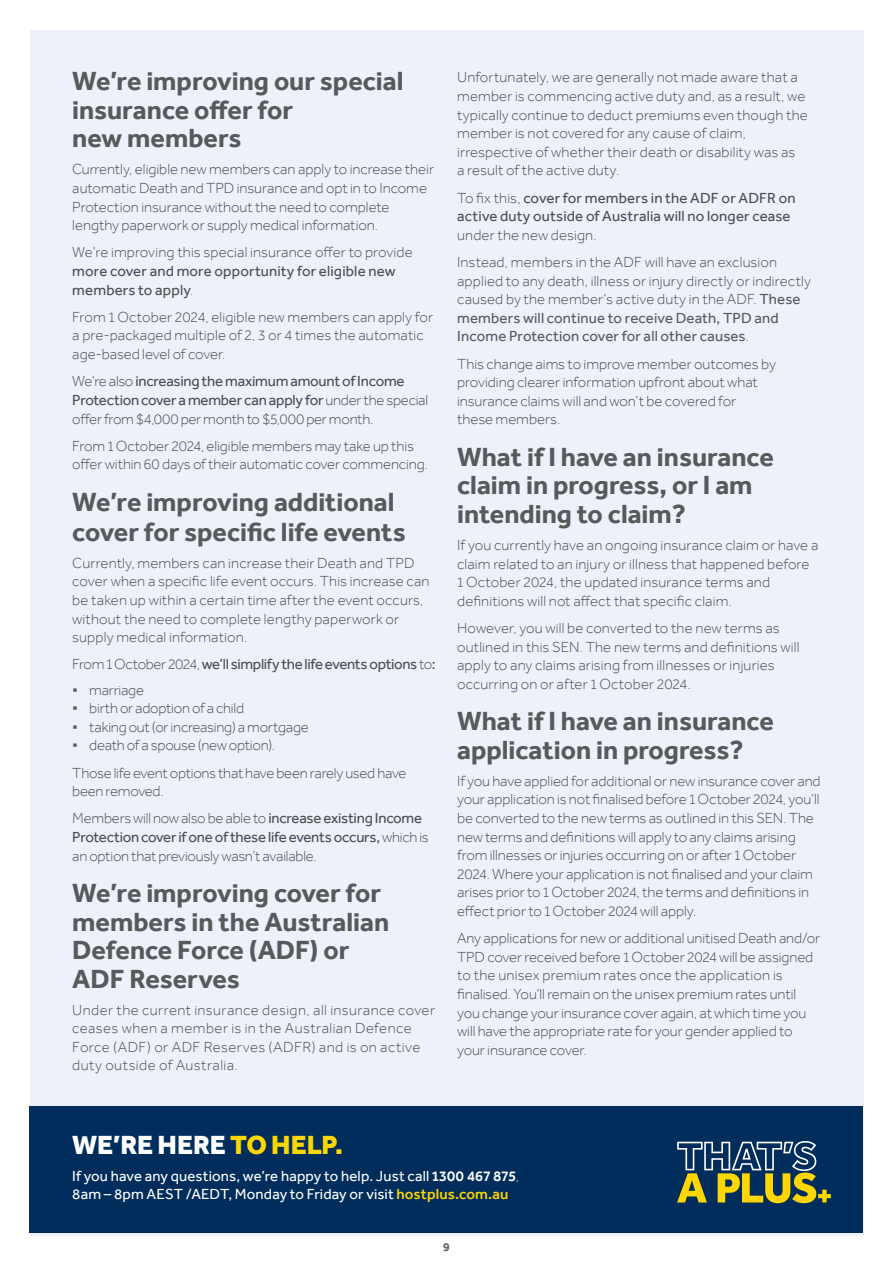
<style>
.page{position:relative;width:893px;height:1263px;background:#fff}
.page>*{position:absolute;margin:0;border:0;box-sizing:border-box;transform-origin:0 0}
.t1{font:700 27px/28.5px "Effra";color:#58595b}
.t2{font:800 27px "Effra";letter-spacing:-.01em;color:#fff}
.t3{font:300 15px/18.6px "Effra";color:#4d4d4f}
.t4{font:15px/18.6px "Effra";color:#4d4d4f}
.t5{font:300 15px/18.6px "Effra";letter-spacing:.03em;color:#4d4d4f}
.t6{font:15px/18px "Effra";letter-spacing:.01em;color:#fff}
.t7{font:15px/25.2px "Effra";letter-spacing:-.02em;color:#4d4d4f}
.t8{font:300 15px/18.6px "Effra";letter-spacing:-.02em;color:#4d4d4f}
.t9{font:500 12px "Effra";color:#6d6e71}
.s1{font-weight:300}
.s2{font-weight:700;font-size:21px;color:#58595b}
.s3{font-weight:400}
.s4{font-weight:400;color:#58595b}
.s5{color:#ffd600}
.s6{font-weight:500}
.s7{font-weight:500;color:#ffd600}
</style>
<div class="page">
<div style="left:30px;top:30px;width:833px;height:1205px;background:#edf1f9"></div>
<div style="left:30px;top:1106px;width:833px;height:127px;background:#002d5b"></div>
<svg style="left:677px;top:1141px;width:154px;height:62px"></svg>
<h1 class="t1" style="left:72px;top:67px;width:333px">We’re improving our special insurance offer for<br>new members</h1>
<p class="t3" style="left:72px;top:160px;width:363px">Currently, eligible new members can apply to increase their automatic Death and TPD insurance and opt in to Income Protection insurance without the need to complete lengthy paperwork or supply medical information.</p>
<p class="t3" style="left:72px;top:243px;width:342px">We’re improving this special insurance offer to provide</p>
<p class="t4" style="left:72px;top:262px;width:325px">more cover and more opportunity for eligible new members to apply<span class="s1">.</span></p>
<p class="t3" style="left:72px;top:307px;width:362px">From 1 October 2024, eligible new members can apply for a pre-packaged multiple of 2, 3 or 4 times the automatic age-based level of cover.</p>
<p class="t4" style="left:72px;top:372px;width:357px"><span class="s1">We’re also</span> increasing the maximum amount of Income<br>Protection cover a member can apply for <span class="s1">under the special offer from $4,000 per month to $5,000 permonth.</span></p>
<p class="t3" style="left:72px;top:436px;width:357px">From 1 October 2024, eligible members may take up this offer within 60 days of their automatic cover commencing.</p>
<h1 class="t1" style="left:72px;top:486px;width:335px;line-height:30px">We’re improving additional cover for specific life events</h1>
<p class="t3" style="left:72px;top:553px;width:359px">Currently, members can increase their Death and TPD cover when a specific life event occurs. This increase can be taken up within a certain time after the event occurs, without the need to complete lengthy paperwork or supply medical information.</p>
<p class="t7" style="left:72px;top:652px;width:365px"><span class="s1">From 1 October 2024,</span> we’ll simplify the life events options <span class="s1">to</span>: <span class="s2">·</span> <span class="s1">marriage</span></p>
<p class="t3" style="left:72px;top:699px;width:238px"><span class="s2">·</span> birth or adoption of a child<br><span class="s2">·</span> taking out (or increasing) amortgage <span class="s2">·</span> death of a spouse (new option).</p>
<p class="t8" style="left:72px;top:763px;width:336px">Those life event options that have been rarely used have beenremoved.</p>
<p class="t3" style="left:72px;top:809px;width:358px">Members will now also be able to <span class="s3">increase existing Income<br>Protection cover if one of these life events occurs,</span> which is an option that previously wasn’t available.</p>
<h1 class="t1" style="left:72px;top:878px;width:318px">We’re improving cover for members in the Australian<br>Defence Force (ADF) or<br>ADF Reserves</h1>
<p class="t5" style="left:72px;top:1000px;width:364px">Under the current insurance design, all insurance cover ceases when a member is in the Australian Defence Force (ADF) or ADF Reserves (ADFR) and is on active duty outside of Australia.</p>
<p class="t3" style="left:457px;top:68px;width:352px">Unfortunately, we are generally not made aware that a member is commencing active duty and, as a result, we typically continue to deduct premiums even though the member is not covered for any cause of claim, irrespective of whether their death or disability was as<br>a result of the active duty.</p>
<p class="t4" style="left:457px;top:188px;width:340px"><span class="s1">To fix this,</span> cover for members in the ADF or ADFR on active duty outside of Australia will no longer cease</p>
<p class="t3" style="left:457px;top:221px;width:321px;line-height:27.3px">under the new design.<br>Instead, members in the ADF will have an exclusion</p>
<p class="t3" style="left:457px;top:271px;width:355px">applied to any death, illness or injury directly or indirectly caused by the member’s active duty in the ADF. <span class="s4">These members will continue to receive Death, TPD and Income Protection cover for all other causes</span>.</p>
<p class="t3" style="left:457px;top:354px;width:320px">This change aims to improve member outcomes by providing clearer information upfront about what insurance claims will and won’t be covered for these members.</p>
<h1 class="t1" style="left:457px;top:442px;width:318px">What if I have an insurance claim in progress, or I am intending to claim?</h1>
<p class="t3" style="left:457px;top:535px;width:363px">If you currently have an ongoing insurance claim or have a claim related to an injury or illness that happened before 1 October 2024, the updated insurance terms and definitions will not affect that specific claim.</p>
<p class="t3" style="left:457px;top:618px;width:344px">However, you will be converted to the new terms as outlined in this SEN. The new terms and definitions will apply to any claims arising from illnesses or injuries occurring on or after 1 October 2024.</p>
<h1 class="t1" style="left:457px;top:706px;width:318px">What if I have an insurance application in progress?</h1>
<p class="t3" style="left:457px;top:771px;width:365px">If you have applied for additional or new insurance cover and your application is not finalised before 1 October 2024, you’ll be converted to the new terms as outlined in this SEN. The new terms and definitions will apply to any claims arising from illnesses or injuries occurring on or after 1 October 2024. Where your application is not finalised and your claim arises prior to 1 October 2024, the terms and definitions in effect prior to 1 October 2024 will apply.</p>
<p class="t3" style="left:457px;top:929px;width:365px">Any applications for new or additional unitised Death and/or TPD cover received before 1 October 2024 will be assigned to the unisex premium rates once the application is finalised. You’ll remain on the unisex premium rates until you change your insurance cover again, at which time you will have the appropriate rate for your gender applied to your insurance cover.</p>
<h1 class="t2" style="left:72px;top:1129px;width:272px">WE’RE HERE <span class="s5">TO HELP.</span></h1>
<p class="t6" style="left:72px;top:1167px;width:448px">If you have any questions, we’re happy to help. Just call <span class="s6">1300 467 875</span><span class="s1">,<br></span>8am – 8pm AEST /AEDT, Monday to Friday or visit <span class="s7">hostplus.com.au</span></p>
<p class="t9" style="left:443px;top:1239px;width:8px">9</p>
</div>
